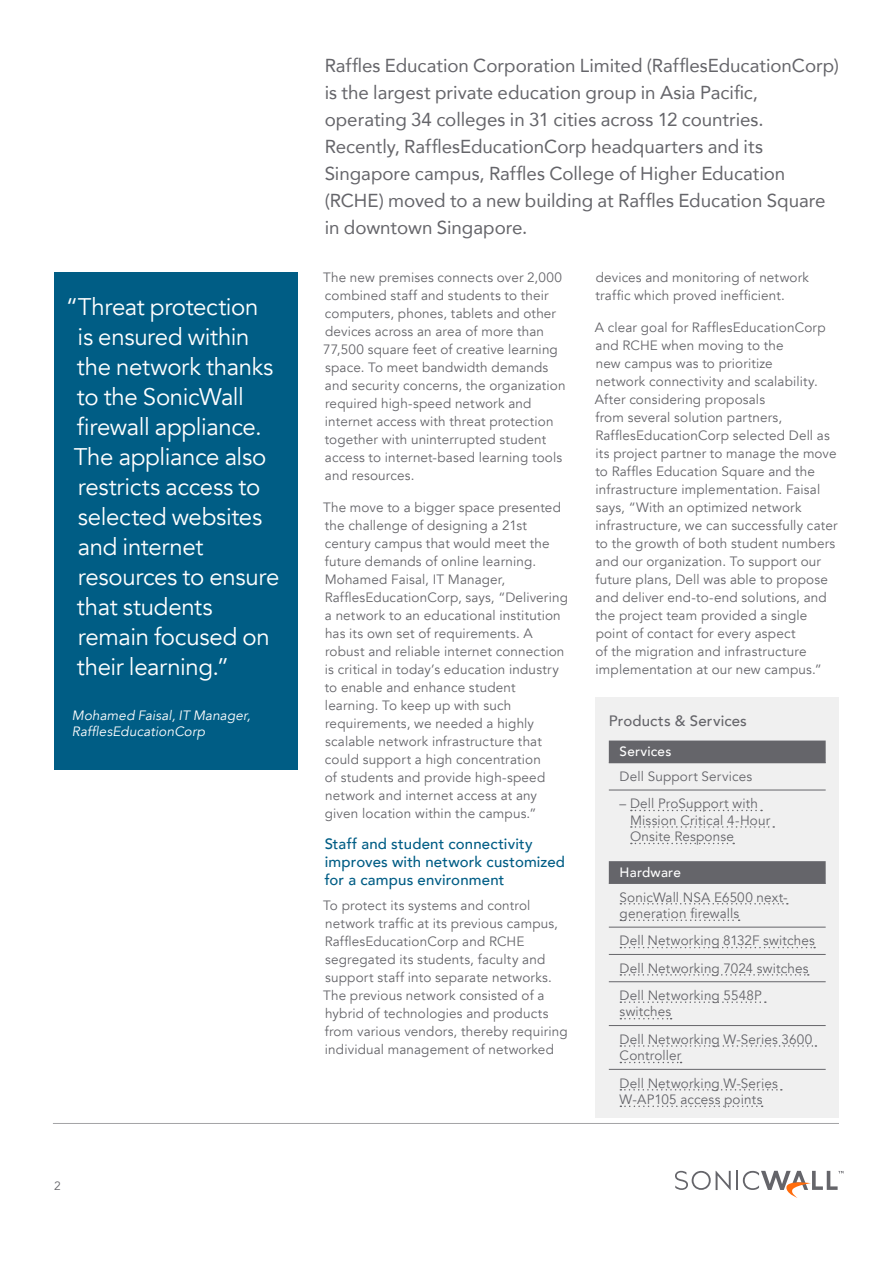
<style>
.page{position:relative;width:893px;height:1263px;background:#fff}
.page>*{position:absolute;margin:0;border:0;box-sizing:border-box;transform-origin:0 0}
.t1{font:24px/30px "Avenir";letter-spacing:-.015em;color:#fff}
.t2{font:18.75px/27px "Avenir";color:#65656a}
.t3{font:500 15px/18px "Avenir";letter-spacing:.01em;color:#005d85}
.t4{font:500 15px "Avenir";letter-spacing:.01em;color:#65656a}
.t5{font:13.5px/18px "Avenir";letter-spacing:.01em;color:#65656a}
.t6{font:italic 13.5px/16.2px "Avenir";letter-spacing:.01em;color:#fff}
.t7{font:500 13.5px "Avenir";letter-spacing:.015em;color:#fff}
.t8{font:12px "Avenir";color:#65656a}
</style>
<div class="page">
<hr style="left:53px;top:1123px;width:786px;height:1px;background:#a3a3a5">
<svg style="left:675px;top:1171px;width:168px;height:27px"></svg>
<div style="left:54px;top:273px;width:244px;height:497px;background:#005d85"></div>
<div style="left:595px;top:697px;width:244px;height:420px;background:#f0f0f0"></div>
<div style="left:609px;top:740px;width:217px;height:23px;background:#65656a"></div>
<hr style="left:609px;top:790px;width:217px;height:1px;background:#65656a">
<svg style="left:631px;top:810px;width:131px;height:1px"></svg>
<svg style="left:631px;top:826px;width:143px;height:2px"></svg>
<svg style="left:631px;top:843px;width:103px;height:1px"></svg>
<div style="left:609px;top:861px;width:217px;height:23px;background:#65656a"></div>
<svg style="left:620px;top:903px;width:168px;height:1px"></svg>
<svg style="left:620px;top:919px;width:120px;height:2px"></svg>
<hr style="left:609px;top:927px;width:217px;height:1px;background:#65656a">
<svg style="left:620px;top:947px;width:195px;height:1px"></svg>
<hr style="left:609px;top:954px;width:217px;height:1px;background:#65656a">
<svg style="left:620px;top:974px;width:189px;height:2px"></svg>
<hr style="left:609px;top:981px;width:217px;height:1px;background:#65656a">
<svg style="left:620px;top:1001px;width:146px;height:2px"></svg>
<svg style="left:620px;top:1018px;width:52px;height:1px"></svg>
<hr style="left:609px;top:1025px;width:217px;height:1px;background:#65656a">
<svg style="left:620px;top:1045px;width:196px;height:2px"></svg>
<svg style="left:620px;top:1062px;width:62px;height:1px"></svg>
<hr style="left:609px;top:1069px;width:217px;height:1px;background:#65656a">
<svg style="left:620px;top:1089px;width:162px;height:1px"></svg>
<svg style="left:620px;top:1105px;width:143px;height:2px"></svg>
<h1 class="t1" style="left:74px;top:292px;width:207px;text-indent:-8px">“Threat protection is ensured within the network thanks to the SonicWall firewall appliance.<br>The appliance also restricts access to selected websites and internet resources to ensure that students remain focused on their learning.”</h1>
<p class="t6" style="left:72px;top:707px;width:180px">Mohamed Faisal, IT Manager,<br>RafflesEducationCorp</p>
<p class="t8" style="left:54px;top:1179px;width:8px">2</p>
<p class="t2" style="left:325px;top:51px;width:516px">Raffles Education Corporation Limited (RafflesEducationCorp) is the largest private education group in Asia Pacific, operating 34 colleges in 31 cities across 12 countries.<br>Recently, RafflesEducationCorp headquarters and its Singapore campus, Raffles College of Higher Education (RCHE) moved to a new building at Raffles Education Square in downtown Singapore.</p>
<p class="t5" style="left:323px;top:269px;width:244px">The new premises connects over 2,000 combined staff and students to their computers, phones, tablets and other devices across an area of more than 77,500 square feet of creative learning space. To meet bandwidth demands and security concerns, the organization required high-speed network and internet access with threat protection together with uninterrupted student access to internet-based learning tools and resources.</p>
<p class="t5" style="left:323px;top:498px;width:246px">The move to a bigger space presented the challenge of designing a 21st century campus that would meet the future demands of online learning.<br>Mohamed Faisal, IT Manager, RafflesEducationCorp, says, “Delivering a network to an educational institution has its own set of requirements. A robust and reliable internet connection is critical in today’s education industry to enable and enhance student learning. To keep up with such requirements, we needed a highly scalable network infrastructure that could support a high concentration<br>of students and provide high-speed network and internet access at any given location within the campus.”</p>
<p class="t3" style="left:325px;top:834px;width:242px">Staff and student connectivity improves with network customized for a campus environment</p>
<p class="t5" style="left:323px;top:897px;width:246px">To protect its systems and control network traffic at its previous campus, RafflesEducationCorp and RCHE segregated its students, faculty and support staff into separate networks.<br>The previous network consisted of a hybrid of technologies and products from various vendors, thereby requiring individual management of networked</p>
<p class="t5" style="left:595px;top:269px;width:215px">devices and monitoring of network traffic which proved inefficient.</p>
<p class="t5" style="left:595px;top:318px;width:244px">A clear goal for RafflesEducationCorp and RCHE when moving to the<br>new campus was to prioritize<br>network connectivity and scalability.<br>After considering proposals<br>from several solution partners, RafflesEducationCorp selected Dell as its project partner to manage the move to Raffles Education Square and the infrastructure implementation. Faisal says, “With an optimized network infrastructure, we can successfully cater to the growth of both student numbers and our organization. To support our future plans, Dell was able to propose and deliver end-to-end solutions, and the project team provided a single point of contact for every aspect<br>of the migration and infrastructure implementation at our new campus.”</p>
<p class="t4" style="left:609px;top:708px;width:140px">Products &amp; Services</p>
<p class="t7" style="left:620px;top:740px;width:53px">Services</p>
<p class="t5" style="left:620px;top:767px;width:134px">Dell Support Services</p>
<p class="t5" style="left:630px;top:795px;width:142px;line-height:16.5px;text-indent:-11px">– Dell ProSupport with<br>Mission Critical 4-Hour<br>Onsite Response</p>
<p class="t7" style="left:620px;top:860px;width:63px">Hardware</p>
<p class="t5" style="left:620px;top:889px;width:169px;line-height:16.5px">SonicWall NSA E6500 next&shy;generation firewalls</p>
<p class="t5" style="left:620px;top:927px;width:197px;line-height:27.3px">Dell Networking 8132F switches<br>Dell Networking 7024 switches<br>Dell Networking 5548P</p>
<p class="t5" style="left:620px;top:998px;width:194px;line-height:27.3px">switches<br>Dell Networking W-Series 3600</p>
<p class="t5" style="left:620px;top:1042px;width:160px;line-height:27.3px">Controller<br>Dell Networking W-Series</p>
<p class="t5" style="left:620px;top:1090px;width:144px">W-AP105 access points</p>
</div>
